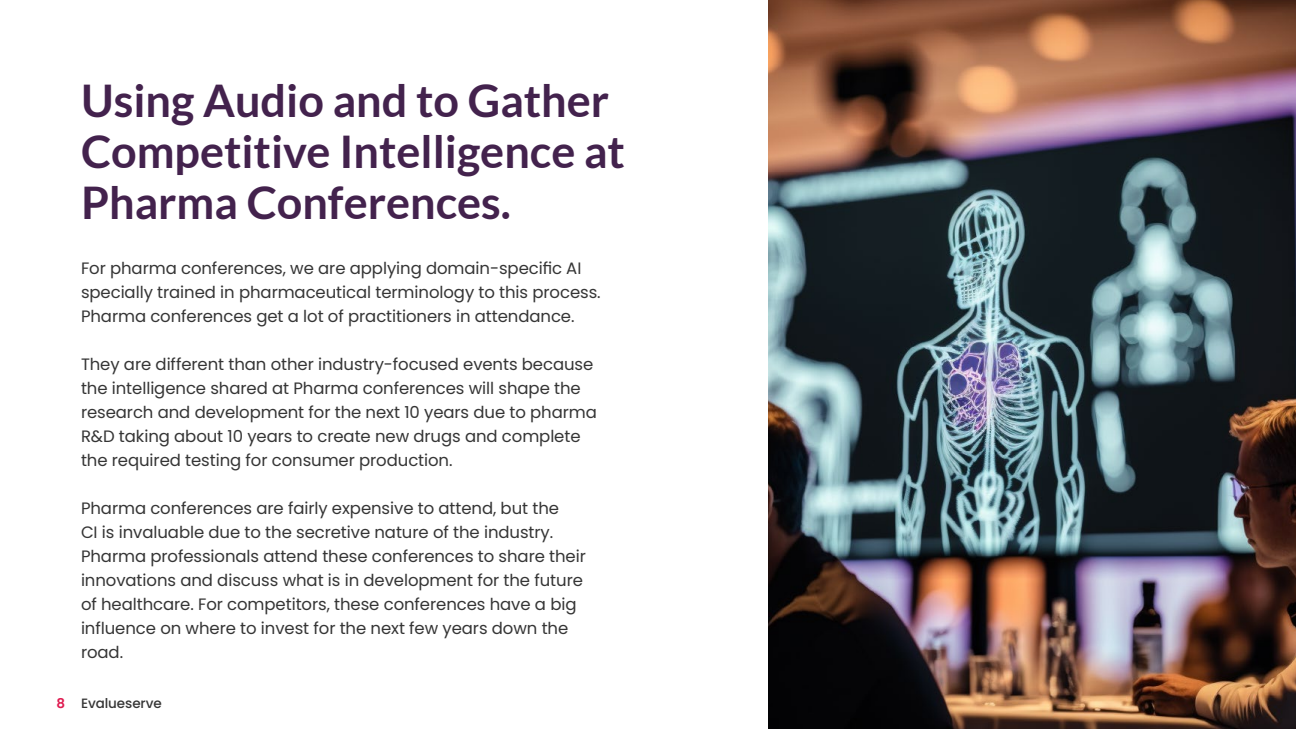
<style>
.page{position:relative;width:1296px;height:729px;background:#fff}
.page>*{position:absolute;margin:0;border:0;box-sizing:border-box;transform-origin:0 0}
.t1{font:700 45px/51px "Lato";color:#43224d}
.t2{font:16.5px/24px "Poppins";letter-spacing:-.005em;color:#353535}
.t3{font:500 13.5px "Poppins";letter-spacing:-.005em;color:#353535}
.s1{font-weight:600;color:#df1b50}
</style>
<div class="page">
<img style="left:768px;top:0;width:528px;height:729px">
<h1 class="t1" style="left:81px;top:75px;width:546px">Using Audio and to Gather<br>Competitive Intelligence at<br>Pharma Conferences.</h1>
<p class="t2" style="left:81px;top:256px;width:521px">For pharma conferences, we are applying domain-specific AI specially trained in pharmaceutical terminology to this process.<br>Pharma conferences get a lot of practitioners in attendance.</p>
<p class="t2" style="left:81px;top:352px;width:518px">They are different than other industry-focused events because the intelligence shared at Pharma conferences will shape the research and development for the next 10 years due to pharma R&amp;D taking about 10 years to create new drugs and complete the required testing for consumer production.</p>
<p class="t2" style="left:81px;top:496px;width:506px">Pharma conferences are fairly expensive to attend, but the<br>CI is invaluable due to the secretive nature of the industry.<br>Pharma professionals attend these conferences to share their innovations and discuss what is in development for the future of healthcare. For competitors, these conferences have a big influence on where to invest for the next few years down the road.</p>
<p class="t3" style="left:56px;top:696px;width:107px"><span class="s1">8</span> Evalueserve</p>
</div>
